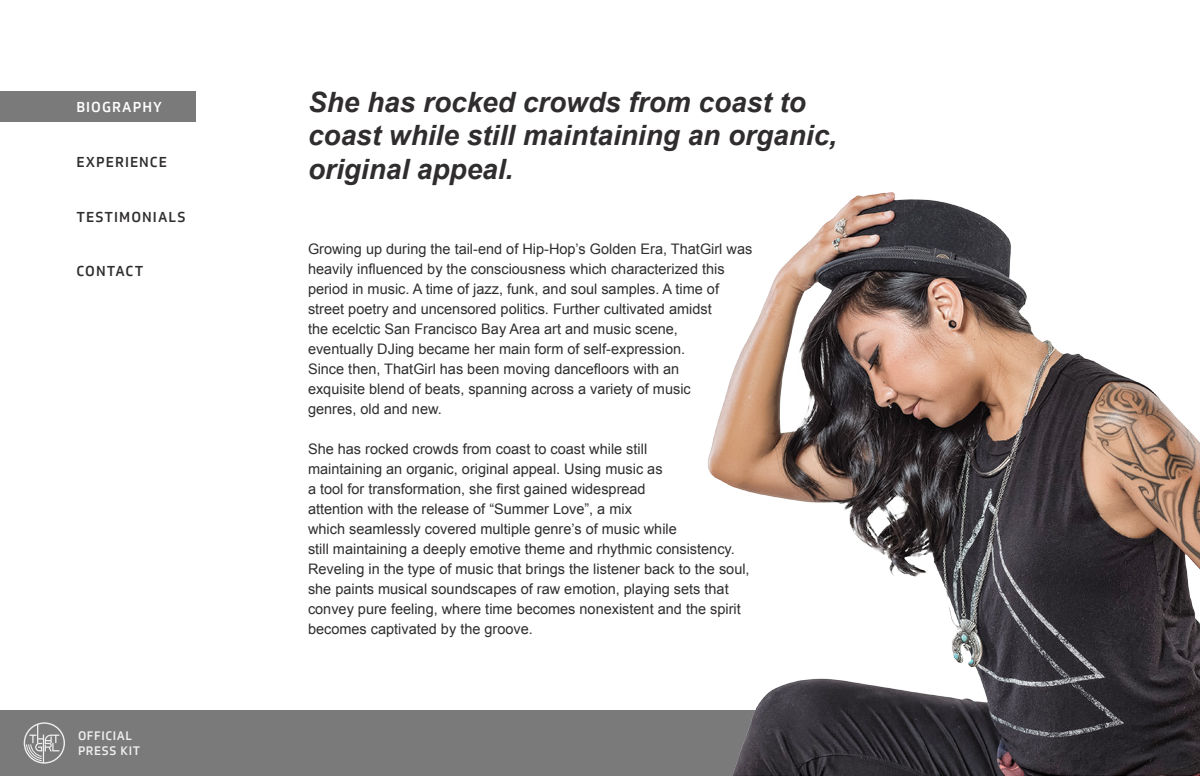
<style>
.page{position:relative;width:1200px;height:776px;background:#fff}
.page>*{position:absolute;margin:0;border:0;box-sizing:border-box;transform-origin:0 0}
.t1{font:italic 700 28px/33.6px "Arial";color:#302d2f}
.t2{font:14.5px/20px "Arial";color:#302d2f}
.t3{font:500 14px "Soleto Trial";letter-spacing:.075em;color:#302d2f}
.t4{font:500 14px "Soleto Trial";letter-spacing:.075em;color:#fff}
.t5{font:500 12px/14.4px "Soleto Trial";letter-spacing:.05em;color:#efefef}
</style>
<div class="page">
<div style="left:0;top:710px;width:1200px;height:66px;background:#7a7a7a"></div>
<div style="left:0;top:91px;width:196px;height:31px;background:#7a7a7a"></div>
<img style="left:708px;top:192px;width:492px;height:584px">
<p class="t4" style="left:76px;top:98px;width:87px">BIOGRAPHY</p>
<p class="t3" style="left:76px;top:153px;width:92px">EXPERIENCE</p>
<p class="t3" style="left:76px;top:208px;width:110px">TESTIMONIALS</p>
<p class="t3" style="left:76px;top:263px;width:68px">CONTACT</p>
<p class="t5" style="left:78px;top:729px;width:64px">OFFICIAL<br>PRESS KIT</p>
<h1 class="t1" style="left:308px;top:86px;width:531px">She has rocked crowds from coast to coast while still maintaining an organic, original appeal.</h1>
<p class="t2" style="left:308px;top:239px;width:446px">Growing up during the tail-end of Hip-Hop’s Golden Era, ThatGirl was heavily influenced by the consciousness which characterized this period in music. A time of jazz, funk, and soul samples. A time of street poetry and uncensored politics. Further cultivated amidst<br>the ecelctic San Francisco Bay Area art and music scene,<br>eventually DJing became her main form of self-expression.<br>Since then, ThatGirl has been moving dancefloors with an<br>exquisite blend of beats, spanning across a variety of music<br>genres, old and new.</p>
<p class="t2" style="left:308px;top:439px;width:443px">She has rocked crowds from coast to coast while still<br>maintaining an organic, original appeal. Using music as<br>a tool for transformation, she first gained widespread<br>attention with the release of “Summer Love”, a mix<br>which seamlessly covered multiple genre’s of music while<br>still maintaining a deeply emotive theme and rhythmic consistency.<br>Reveling in the type of music that brings the listener back to the soul, she paints musical soundscapes of raw emotion, playing sets that convey pure feeling, where time becomes nonexistent and the spirit becomes captivated by the groove.</p>
</div>
